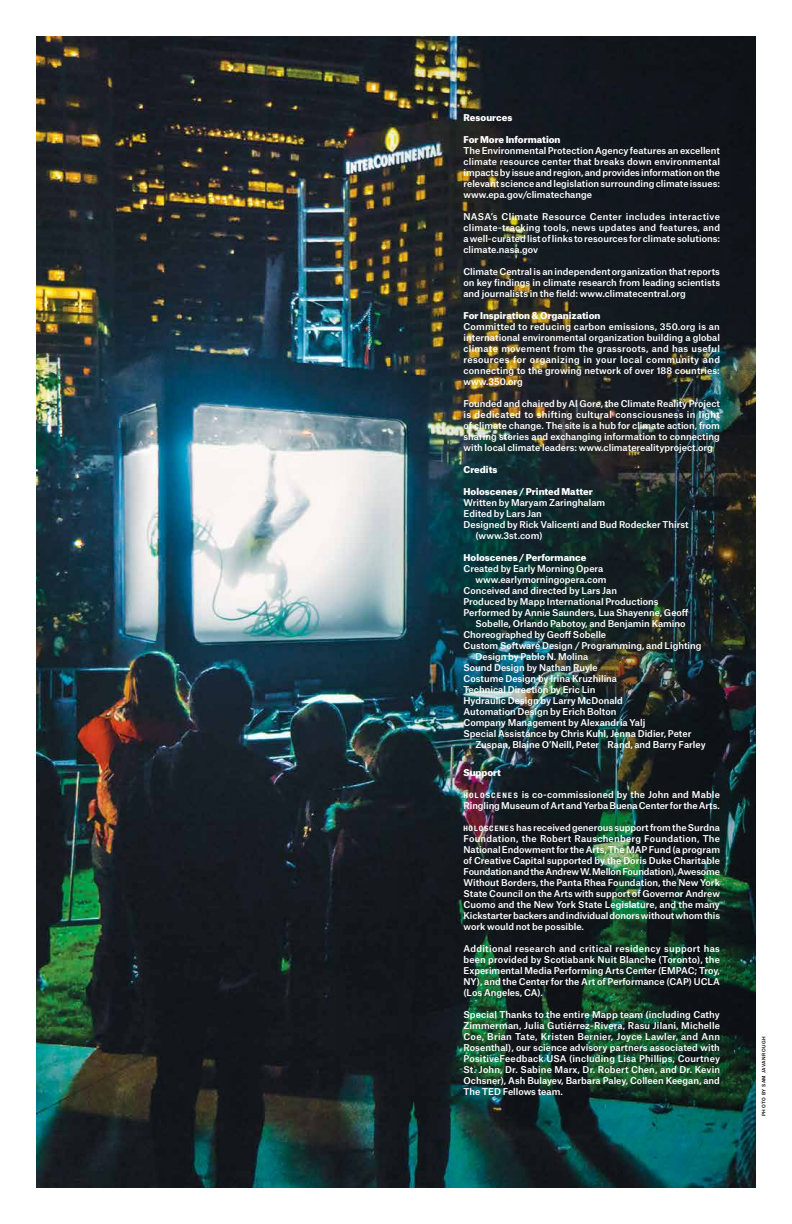
<style>
.page{position:relative;width:792px;height:1224px;background:#fff}
.page>*{position:absolute;margin:0;border:0;box-sizing:border-box;transform-origin:0 0}
.t1{font:500 9px/11px "Atlas Grotesk";color:#fff;text-align:justify}
.t2{font:900 9px "Atlas Grotesk";color:#fff}
.t3{font:500 4.5px "Atlas Grotesk";letter-spacing:.105em;color:#000}
.s1{font-family:"Atlas Typewriter";font-weight:700;font-size:7px}
</style>
<div class="page">
<img style="left:36px;top:36px;width:298px;height:1152px">
<img style="left:334px;top:36px;width:422px;height:1152px">
<p class="t2" style="left:464px;top:110px;width:50px">Resources</p>
<p class="t2" style="left:464px;top:132px;width:98px">For More Information</p>
<p class="t1" style="left:464px;top:144px;width:258px">The Environmental Protection Agency features an excellent climate resource center that breaks down environmental impacts by issue and region, and provides information on the relevant science and legislation surrounding climate issues: www.epa.gov/climatechange</p>
<p class="t1" style="left:464px;top:210px;width:258px">NASA’s Climate Resource Center includes interactive climate-tracking tools, news updates and features, and a well-curated list of links to resources for climate solutions: climate.nasa.gov</p>
<p class="t1" style="left:464px;top:265px;width:258px">Climate Central is an independent organization that reports on key findings in climate research from leading scientists and journalists in the field: www.climatecentral.org</p>
<p class="t2" style="left:464px;top:308px;width:138px">For Inspiration &amp; Organization</p>
<p class="t1" style="left:464px;top:320px;width:258px">Committed to reducing carbon emissions, 350.org is an international environmental organization building a global climate movement from the grassroots, and has useful resources for organizing in your local community and connecting to the growing network of over 188 countries: www.350.org</p>
<p class="t1" style="left:464px;top:397px;width:258px">Founded and chaired by Al Gore, the Climate Reality Project is dedicated to shifting cultural consciousness in light of climate change. The site is a hub for climate action, from sharing stories and exchanging information to connecting with local climate leaders: www.climaterealityproject.org</p>
<p class="t2" style="left:464px;top:462px;width:35px">Credits</p>
<p class="t2" style="left:464px;top:484px;width:131px">Holoscenes / Printed Matter</p>
<p class="t1" style="left:464px;top:496px;width:143px">Written by Maryam Zaringhalam</p>
<p class="t1" style="left:464px;top:507px;width:80px">Edited by Lars Jan</p>
<p class="t1" style="left:464px;top:518px;width:227px">Designed by Rick Valicenti and Bud Rodecker Thirst</p>
<p class="t1" style="left:475px;top:529px;width:68px">(www.3st.com)</p>
<p class="t2" style="left:464px;top:550px;width:124px">Holoscenes / Performance</p>
<p class="t1" style="left:464px;top:562px;width:141px">Created by Early Morning Opera</p>
<p class="t1" style="left:475px;top:573px;width:132px">www.earlymorningopera.com</p>
<p class="t1" style="left:464px;top:584px;width:155px">Conceived and directed by Lars Jan</p>
<p class="t1" style="left:464px;top:595px;width:197px">Produced by Mapp International Productions</p>
<p class="t1" style="left:464px;top:606px;width:226px">Performed by Annie Saunders, Lua Shayenne, Geoff</p>
<p class="t1" style="left:475px;top:617px;width:212px">Sobelle, Orlando Pabotoy, and Benjamin Kamino</p>
<p class="t1" style="left:464px;top:628px;width:144px">Choreographed by Geoff Sobelle</p>
<p class="t1" style="left:464px;top:639px;width:240px">Custom Software Design / Programming, and Lighting</p>
<p class="t1" style="left:475px;top:650px;width:114px">Design by Pablo N. Molina</p>
<p class="t1" style="left:464px;top:661px;width:136px">Sound Design by Nathan Ruyle</p>
<p class="t1" style="left:464px;top:672px;width:155px">Costume Design by Irina Kruzhilina</p>
<p class="t1" style="left:464px;top:683px;width:134px">Technical Direction by Eric Lin</p>
<p class="t1" style="left:464px;top:694px;width:161px">Hydraulic Design by Larry McDonald</p>
<p class="t1" style="left:464px;top:705px;width:154px">Automation Design by Erich Bolton</p>
<p class="t1" style="left:464px;top:716px;width:183px">Company Management by Alexandria Yalj</p>
<p class="t1" style="left:464px;top:727px;width:229px">Special Assistance by Chris Kuhl, Jenna Didier, Peter</p>
<p class="t1" style="left:475px;top:738px;width:232px">Zuspan, Blaine O’Neill, Peter Rand, and Barry Farley</p>
<p class="t2" style="left:464px;top:765px;width:39px">Support</p>
<p class="t1" style="left:464px;top:788px;width:258px"><span class="s1">HOLOSCENES</span> is co-commissioned by the John and Mable<br>Ringling Museum of Art and Yerba Buena Center for the Arts.</p>
<p class="t1" style="left:463px;top:821px;width:258px"><span class="s1">HOLOSCENES</span> has received generous support from the Surdna Foundation, the Robert Rauschenberg Foundation, The National Endowment for the Arts, The MAP Fund (a program of Creative Capital supported by the Doris Duke Charitable Foundation and the Andrew W. Mellon Foundation), Awesome Without Borders, the Panta Rhea Foundation, the New York State Council on the Arts with support of Governor Andrew Cuomo and the New York State Legislature, and the many Kickstarter backers and individual donors without whom this work would not be possible.</p>
<p class="t1" style="left:463px;top:942px;width:258px">Additional research and critical residency support has been provided by Scotiabank Nuit Blanche (Toronto), the Experimental Media Performing Arts Center (EMPAC; Troy, NY), and the Center for the Art of Performance (CAP) UCLA (Los Angeles, CA).</p>
<p class="t1" style="left:463px;top:1008px;width:258px">Special Thanks to the entire Mapp team (including Cathy Zimmerman, Julia Gutiérrez-Rivera, Rasu Jilani, Michelle Coe, Brian Tate, Kristen Bernier, Joyce Lawler, and Ann Rosenthal), our science advisory partners associated with PositiveFeedback USA (including Lisa Phillips, Courtney St. John, Dr. Sabine Marx, Dr. Robert Chen, and Dr. Kevin Ochsner), Ash Bulayev, Barbara Paley, Colleen Keegan, and The TED Fellows team.</p>
<p class="t3" style="left:760px;top:1116px;width:81px;rotate:-90deg">PHOTO BY SAM JAVANROUGH</p>
</div>
